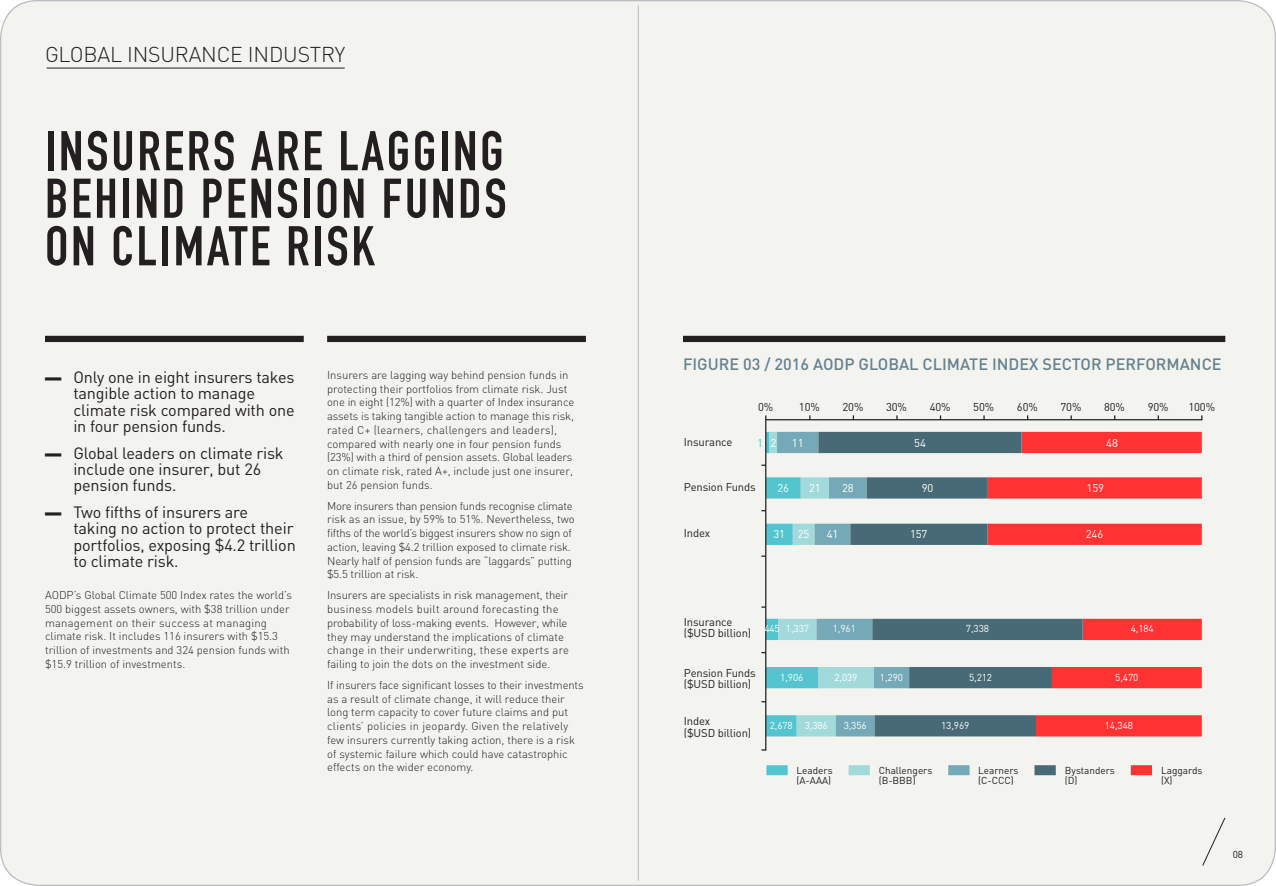
<style>
.page{position:relative;width:1276px;height:886px;background:#fff}
.page>*{position:absolute;margin:0;border:0;box-sizing:border-box;transform-origin:0 0}
.t1{font:55px/47.5px "DIN Engschrift";letter-spacing:.05em;color:#231f20;text-align:justify}
.t2{font:300 21.25px "DIN";letter-spacing:-.01em;color:#231f20}
.t3{font:16.25px/16.2px "DIN";letter-spacing:-.01em;color:#231f20}
.t4{font:500 16.25px "DIN";color:#65818e}
.t5{font:300 11.25px/13.8px "DIN";color:#231f20}
.t6{font:11.25px/11.2px "DIN";letter-spacing:-.01em;color:#231f20}
.t7{font:11.25px "DIN";letter-spacing:-.01em;color:#fff}
.t8{font:11.25px "DIN";color:#54c5cf}
.t9{font:10px "DIN";letter-spacing:-.01em;color:#fff}
.t10{font:10px/10px "DIN";color:#231f20}
.s1{font-family:"Arial"}
</style>
<div class="page">
<div style="left:0;top:0;width:1276px;height:886px;background:#f3f3f0;border:1px solid #bcbdc0;border-radius:37px"></div>
<hr style="left:638px;top:5px;width:1px;height:876px;background:#bcbdc0">
<svg style="left:1202px;top:817px;width:23px;height:49px"></svg>
<hr style="left:47px;top:68px;width:298px;height:1px;background:#231f20">
<div style="left:45px;top:336px;width:259px;height:6px;background:#231f20"></div>
<div style="left:327px;top:336px;width:259px;height:6px;background:#231f20"></div>
<div style="left:683px;top:336px;width:542px;height:6px;background:#231f20"></div>
<hr style="left:766px;top:432px;width:3px;height:21px;background:#54c5cf">
<div style="left:769px;top:432px;width:8px;height:21px;background:#a2dadb"></div>
<div style="left:777px;top:432px;width:41px;height:21px;background:#76a9b7"></div>
<div style="left:818px;top:432px;width:203px;height:21px;background:#486a76"></div>
<div style="left:1021px;top:432px;width:180px;height:21px;background:#f33"></div>
<div style="left:766px;top:477px;width:35px;height:21px;background:#54c5cf"></div>
<div style="left:766px;top:524px;width:27px;height:21px;background:#54c5cf"></div>
<div style="left:793px;top:524px;width:21px;height:21px;background:#a2dadb"></div>
<div style="left:814px;top:524px;width:36px;height:21px;background:#76a9b7"></div>
<div style="left:850px;top:524px;width:137px;height:21px;background:#486a76"></div>
<div style="left:987px;top:524px;width:214px;height:21px;background:#f33"></div>
<div style="left:801px;top:477px;width:28px;height:21px;background:#a2dadb"></div>
<div style="left:829px;top:477px;width:37px;height:21px;background:#76a9b7"></div>
<div style="left:866px;top:477px;width:122px;height:21px;background:#486a76"></div>
<div style="left:988px;top:477px;width:213px;height:21px;background:#f33"></div>
<div style="left:766px;top:619px;width:12px;height:21px;background:#54c5cf"></div>
<div style="left:778px;top:619px;width:38px;height:21px;background:#a2dadb"></div>
<div style="left:816px;top:619px;width:56px;height:21px;background:#76a9b7"></div>
<div style="left:872px;top:619px;width:210px;height:21px;background:#486a76"></div>
<div style="left:1082px;top:619px;width:119px;height:21px;background:#f33"></div>
<div style="left:766px;top:667px;width:52px;height:21px;background:#54c5cf"></div>
<div style="left:766px;top:715px;width:30px;height:21px;background:#54c5cf"></div>
<div style="left:818px;top:667px;width:56px;height:21px;background:#a2dadb"></div>
<div style="left:796px;top:715px;width:40px;height:21px;background:#a2dadb"></div>
<div style="left:874px;top:667px;width:35px;height:21px;background:#76a9b7"></div>
<div style="left:836px;top:715px;width:38px;height:21px;background:#76a9b7"></div>
<div style="left:909px;top:667px;width:143px;height:21px;background:#486a76"></div>
<div style="left:874px;top:715px;width:162px;height:21px;background:#486a76"></div>
<div style="left:1052px;top:667px;width:149px;height:21px;background:#f33"></div>
<div style="left:1036px;top:715px;width:165px;height:21px;background:#f33"></div>
<hr style="left:765px;top:415px;width:1px;height:335px;background:#231f20">
<hr style="left:766px;top:419px;width:436px;height:1px;background:#231f20">
<div style="left:766px;top:765px;width:21px;height:10px;background:#54c5cf"></div>
<div style="left:848px;top:765px;width:22px;height:10px;background:#a2dadb"></div>
<div style="left:948px;top:765px;width:21px;height:10px;background:#76a9b7"></div>
<div style="left:1034px;top:765px;width:21px;height:10px;background:#486a76"></div>
<div style="left:1130px;top:765px;width:22px;height:10px;background:#f33"></div>
<p class="t2" style="left:45px;top:41px;width:302px">GLOBAL INSURANCE INDUSTRY</p>
<p class="t1" style="left:45px;top:127px;width:463px">INSURERS ARE LAGGING BEHIND PENSION FUNDS ON CLIMATE RISK</p>
<p class="t3" style="left:73px;top:369px;width:223px;text-indent:-28px"><span class="s1">▬</span> Only one in eight insurers takes tangible action to manage climate risk compared with one in four pension funds.</p>
<p class="t3" style="left:73px;top:444px;width:212px;text-indent:-28px"><span class="s1">▬</span> Global leaders on climate risk include one insurer, but 26 pension funds.</p>
<p class="t3" style="left:73px;top:504px;width:224px;text-indent:-28px"><span class="s1">▬</span> Two fifths of insurers are taking no action to protect their portfolios, exposing $4.2 trillion to climate risk.</p>
<p class="t5" style="left:45px;top:588px;width:248px">AODP’s Global Climate 500 Index rates the world’s 500 biggest assets owners, with $38 trillion under management on their success at managing climate risk. It includes 116 insurers with $15.3 trillion of investments and 324 pension funds with $15.9 trillion of investments.</p>
<p class="t5" style="left:327px;top:368px;width:249px">Insurers are lagging way behind pension funds in protecting their portfolios from climate risk. Just one in eight (12%) with a quarter of Index insurance assets is taking tangible action to manage this risk, rated C+ (learners, challengers and leaders), compared with nearly one in four pension funds (23%) with a third of pension assets. Global leaders on climate risk, rated A+, include just one insurer, but 26 pension funds.</p>
<p class="t5" style="left:327px;top:499px;width:249px">More insurers than pension funds recognise climate risk as an issue, by 59% to 51%. Nevertheless, two fifths of the world’s biggest insurers show no sign of action, leaving $4.2 trillion exposed to climate risk.<br>Nearly half of pension funds are “laggards” putting $5.5 trillion at risk.</p>
<p class="t5" style="left:327px;top:588px;width:243px">Insurers are specialists in risk management, their business models built around forecasting the probability of loss-making events. However, while they may understand the implications of climate change in their underwriting, these experts are failing to join the dots on the investment side.</p>
<p class="t5" style="left:327px;top:678px;width:258px">If insurers face significant losses to their investments as a result of climate change, it will reduce their long term capacity to cover future claims and put clients’ policies in jeopardy. Given the relatively few insurers currently taking action, there is a risk of systemic failure which could have catastrophic effects on the wider economy.</p>
<p class="t4" style="left:683px;top:354px;width:540px">FIGURE 03 / 2016 AODP GLOBAL CLIMATE INDEX SECTOR PERFORMANCE</p>
<p class="t6" style="left:758px;top:401px;width:17px">0%</p>
<p class="t6" style="left:799px;top:401px;width:22px">10%</p>
<p class="t6" style="left:842px;top:401px;width:22px">20%</p>
<p class="t6" style="left:886px;top:401px;width:22px">30%</p>
<p class="t6" style="left:929px;top:401px;width:22px">40%</p>
<p class="t6" style="left:973px;top:401px;width:22px">50%</p>
<p class="t6" style="left:1017px;top:401px;width:22px">60%</p>
<p class="t6" style="left:1060px;top:401px;width:22px">70%</p>
<p class="t6" style="left:1104px;top:401px;width:22px">80%</p>
<p class="t6" style="left:1147px;top:401px;width:22px">90%</p>
<p class="t6" style="left:1188px;top:401px;width:28px">100%</p>
<p class="t6" style="left:684px;top:436px;width:50px">Insurance</p>
<p class="t8" style="left:757px;top:435px;width:7px">1</p>
<p class="t7" style="left:914px;top:435px;width:13px">54</p>
<p class="t7" style="left:1106px;top:435px;width:13px">48</p>
<p class="t7" style="left:770px;top:435px;width:7px">2</p>
<p class="t7" style="left:792px;top:435px;width:13px">11</p>
<p class="t7" style="left:777px;top:481px;width:13px">26</p>
<p class="t7" style="left:773px;top:527px;width:13px">31</p>
<p class="t6" style="left:684px;top:481px;width:73px">Pension Funds</p>
<p class="t6" style="left:684px;top:527px;width:28px">Index</p>
<p class="t7" style="left:809px;top:481px;width:13px">21</p>
<p class="t7" style="left:842px;top:481px;width:13px">28</p>
<p class="t7" style="left:921px;top:481px;width:13px">90</p>
<p class="t7" style="left:910px;top:527px;width:19px">157</p>
<p class="t7" style="left:1086px;top:481px;width:19px">159</p>
<p class="t7" style="left:1086px;top:527px;width:19px">246</p>
<p class="t7" style="left:798px;top:527px;width:13px">25</p>
<p class="t7" style="left:826px;top:527px;width:13px">41</p>
<p class="t6" style="left:684px;top:616px;width:69px">Insurance ($USD billion)</p>
<p class="t6" style="left:684px;top:667px;width:73px">Pension Funds ($USD billion)</p>
<p class="t6" style="left:684px;top:715px;width:69px">Index<br>($USD billion)</p>
<p class="t9" style="left:786px;top:622px;width:25px">1,337</p>
<p class="t9" style="left:833px;top:622px;width:25px">1,961</p>
<p class="t9" style="left:966px;top:622px;width:25px">7,338</p>
<p class="t9" style="left:1130px;top:622px;width:25px">4,184</p>
<p class="t9" style="left:780px;top:671px;width:25px">1,906</p>
<p class="t9" style="left:769px;top:719px;width:25px">2,678</p>
<p class="t9" style="left:764px;top:622px;width:17px">445</p>
<p class="t9" style="left:834px;top:671px;width:25px">2,039</p>
<p class="t9" style="left:880px;top:671px;width:25px">1,290</p>
<p class="t9" style="left:969px;top:671px;width:25px">5,212</p>
<p class="t9" style="left:1115px;top:671px;width:25px">5,470</p>
<p class="t9" style="left:1104px;top:719px;width:30px">14,348</p>
<p class="t9" style="left:804px;top:719px;width:25px">3,386</p>
<p class="t9" style="left:843px;top:719px;width:25px">3,356</p>
<p class="t9" style="left:941px;top:719px;width:30px">13,969</p>
<p class="t10" style="left:796px;top:765px;width:38px">Leaders (A-AAA)</p>
<p class="t10" style="left:878px;top:765px;width:55px">Challengers (B-BBB)</p>
<p class="t10" style="left:978px;top:765px;width:42px">Learners (C-CCC)</p>
<p class="t10" style="left:1065px;top:765px;width:51px">Bystanders (D)</p>
<p class="t10" style="left:1161px;top:765px;width:43px">Laggards (X)</p>
<p class="t10" style="left:1232px;top:849px;width:12px">08</p>
</div>
